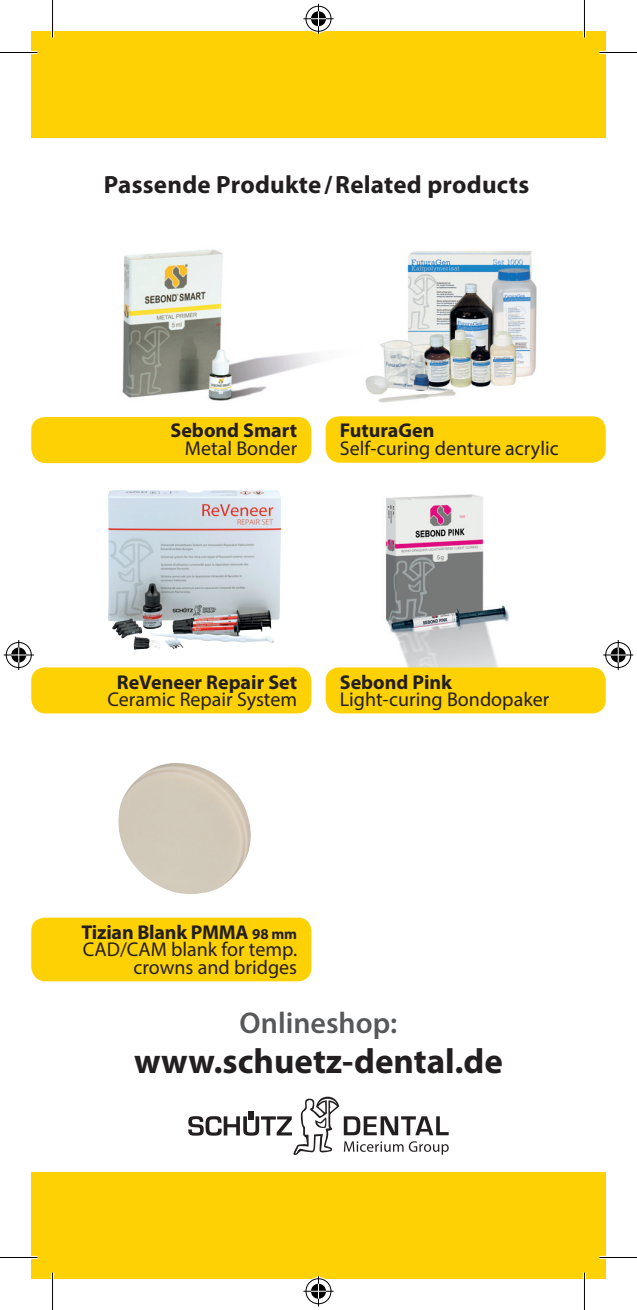
<style>
.page{position:relative;width:637px;height:1310px;background:#fff}
.page>*{position:absolute;margin:0;border:0;box-sizing:border-box;transform-origin:0 0}
.t1{font:700 35px "Myriad Pro";color:#231f20}
.t2{font:600 30px "Myriad Pro";color:#57585a}
.t3{font:700 25px "Myriad Pro";letter-spacing:.01em;color:#231f20}
.t4{font:20px/17.5px "Myriad Pro";color:#231f20;text-align:right}
.t5{font:700 20px "Myriad Pro";color:#231f20}
.s1{font-weight:700}
.s2{font-weight:700;font-size:15px}
</style>
<div class="page">
<img style="left:385px;top:494px;width:124px;height:173px">
<div style="left:31px;top:31px;width:574px;height:107px;background:#fed105"></div>
<div style="left:31px;top:1172px;width:574px;height:106px;background:#fed105"></div>
<img style="left:122px;top:249px;width:197px;height:152px">
<svg style="left:188px;top:1096px;width:260px;height:59px"></svg>
<div style="left:31px;top:417px;width:280px;height:46px;background:#fed105;border-radius:14px"></div>
<div style="left:31px;top:667px;width:280px;height:46px;background:#fed105;border-radius:14px"></div>
<div style="left:325px;top:416px;width:280px;height:47px;background:#fed105;border-radius:14px"></div>
<div style="left:325px;top:667px;width:280px;height:46px;background:#fed105;border-radius:14px"></div>
<img style="left:365px;top:251px;width:172px;height:152px">
<img style="left:108px;top:490px;width:172px;height:153px">
<div style="left:31px;top:917px;width:280px;height:64px;background:#fed105;border-radius:14px"></div>
<img style="left:118px;top:763px;width:133px;height:131px">
<hr style="left:0;top:51px;width:38px;height:3px;background:#fff">
<hr style="left:599px;top:51px;width:37px;height:3px;background:#fff">
<hr style="left:0;top:1256px;width:38px;height:3px;background:#fff">
<hr style="left:599px;top:1256px;width:37px;height:3px;background:#fff">
<hr style="left:51px;top:0;width:3px;height:38px;background:#fff">
<hr style="left:51px;top:1272px;width:3px;height:38px;background:#fff">
<hr style="left:582px;top:0;width:4px;height:38px;background:#fff">
<hr style="left:582px;top:1272px;width:4px;height:38px;background:#fff">
<hr style="left:0;top:52px;width:38px;height:1px;background:#000">
<hr style="left:599px;top:52px;width:37px;height:1px;background:#000">
<hr style="left:0;top:1257px;width:38px;height:1px;background:#000">
<hr style="left:599px;top:1257px;width:37px;height:1px;background:#000">
<hr style="left:52px;top:0;width:1px;height:38px;background:#000">
<hr style="left:52px;top:1272px;width:1px;height:38px;background:#000">
<hr style="left:584px;top:0;width:1px;height:38px;background:#000">
<hr style="left:584px;top:1272px;width:1px;height:38px;background:#000">
<div style="left:304px;top:5px;width:28px;height:28px;border:3px solid #fff;border-radius:50%"></div>
<hr style="left:303px;top:17px;width:30px;height:3px;background:#fff">
<hr style="left:317px;top:4px;width:3px;height:30px;background:#fff">
<div style="left:309px;top:10px;width:18px;height:18px;border:3px solid #fff;border-radius:50%"></div>
<div style="left:305px;top:6px;width:26px;height:26px;border:1px solid #000;border-radius:50%"></div>
<hr style="left:303px;top:18px;width:30px;height:1px;background:#000">
<hr style="left:318px;top:4px;width:1px;height:30px;background:#000">
<svg style="left:311px;top:11px;width:15px;height:15px"></svg>
<div style="left:304px;top:1277px;width:28px;height:28px;border:3px solid #fff;border-radius:50%"></div>
<svg style="left:303px;top:1289px;width:30px;height:4px"></svg>
<hr style="left:317px;top:1276px;width:3px;height:30px;background:#fff">
<div style="left:309px;top:1282px;width:18px;height:18px;border:3px solid #fff;border-radius:50%"></div>
<div style="left:305px;top:1278px;width:26px;height:26px;border:1px solid #000;border-radius:50%"></div>
<hr style="left:303px;top:1291px;width:30px;height:1px;background:#000">
<hr style="left:318px;top:1276px;width:1px;height:30px;background:#000">
<svg style="left:311px;top:1283px;width:15px;height:15px"></svg>
<div style="left:5px;top:641px;width:28px;height:28px;border:3px solid #fff;border-radius:50%"></div>
<hr style="left:4px;top:653px;width:30px;height:3px;background:#fff">
<hr style="left:17px;top:640px;width:3px;height:30px;background:#fff">
<div style="left:10px;top:646px;width:18px;height:18px;border:3px solid #fff;border-radius:50%"></div>
<div style="left:6px;top:642px;width:26px;height:26px;border:1px solid #000;border-radius:50%"></div>
<hr style="left:4px;top:654px;width:30px;height:1px;background:#000">
<hr style="left:18px;top:640px;width:1px;height:30px;background:#000">
<svg style="left:11px;top:647px;width:15px;height:15px"></svg>
<div style="left:604px;top:641px;width:28px;height:28px;border:3px solid #fff;border-radius:50%"></div>
<hr style="left:603px;top:653px;width:30px;height:3px;background:#fff">
<hr style="left:616px;top:640px;width:3px;height:30px;background:#fff">
<div style="left:609px;top:646px;width:18px;height:18px;border:3px solid #fff;border-radius:50%"></div>
<div style="left:605px;top:642px;width:26px;height:26px;border:1px solid #000;border-radius:50%"></div>
<hr style="left:603px;top:654px;width:30px;height:1px;background:#000">
<hr style="left:617px;top:640px;width:1px;height:30px;background:#000">
<svg style="left:610px;top:647px;width:15px;height:15px"></svg>
<p class="t3" style="left:104px;top:168px;width:426px">Passende Produkte/Related products</p>
<p class="t5" style="left:170px;top:417px;width:128px">Sebond Smart</p>
<p class="t4" style="left:185px;top:439px;width:114px">Metal Bonder</p>
<p class="t5" style="left:340px;top:417px;width:96px">FuturaGen</p>
<p class="t4" style="left:340px;top:439px;width:220px">Self-curing denture acrylic</p>
<p class="t5" style="left:117px;top:669px;width:182px">ReVeneer Repair Set</p>
<p class="t4" style="left:107px;top:691px;width:191px">Ceramic Repair System</p>
<p class="t5" style="left:340px;top:669px;width:114px">Sebond Pink</p>
<p class="t4" style="left:340px;top:690px;width:211px">Light-curing Bondopaker</p>
<p class="t4" style="left:82px;top:923px;width:217px"><span class="s1">Tizian Blank PMMA</span> <span class="s2">98 mm<br></span>CAD/CAM blank for temp. crowns and bridges</p>
<h2 class="t2" style="left:239px;top:1003px;width:159px">Onlineshop:</h2>
<h1 class="t1" style="left:134px;top:1038px;width:370px">www.schuetz-dental.de</h1>
</div>
